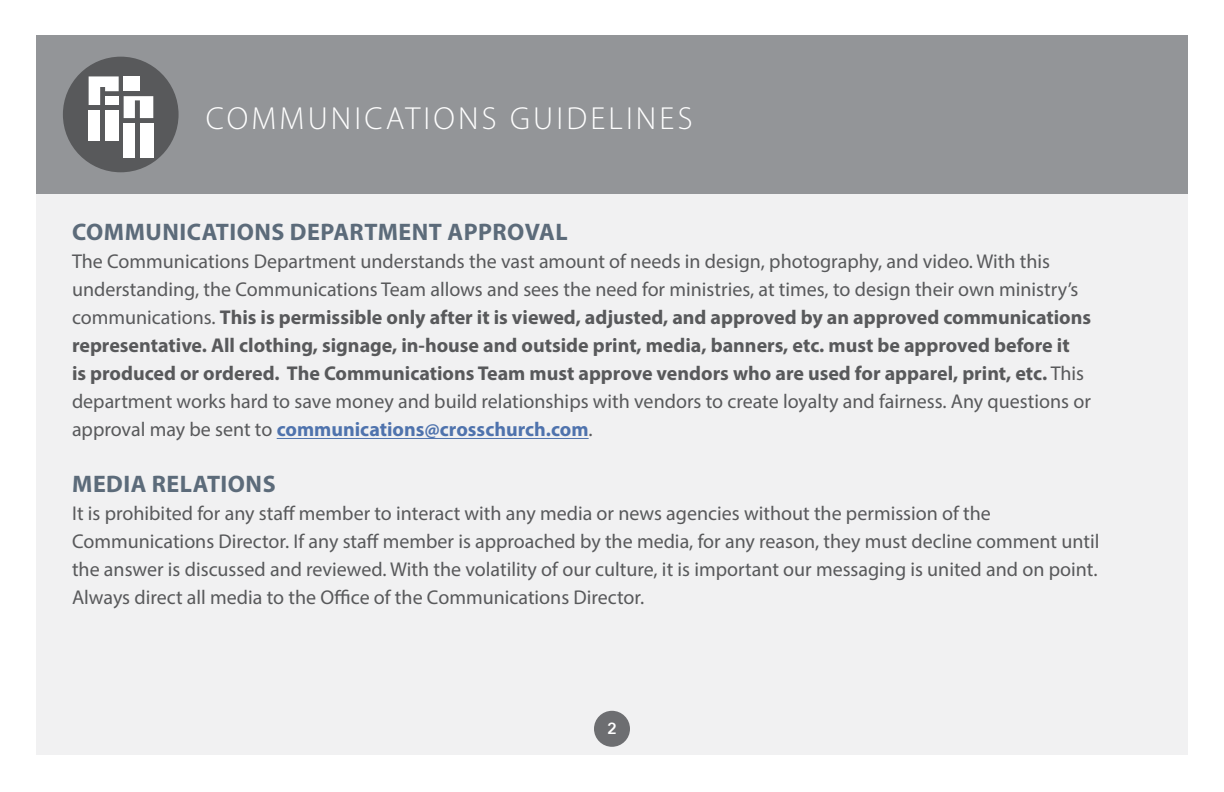
<style>
.page{position:relative;width:1224px;height:792px;background:#fff}
.page>*{position:absolute;margin:0;border:0;box-sizing:border-box;transform-origin:0 0}
.t1{font:300 32px "Myriad Pro";letter-spacing:.1em;color:#fff}
.t2{font:700 24px "Myriad Pro";letter-spacing:.02em;color:#5c6b7a}
.t3{font:20px/28px "Myriad Pro";color:#58595b}
.t4{font:600 16px "Avenir Next";color:#fff}
.s1{font-weight:700}
.s2{font-weight:700;color:#4f73ad}
</style>
<div class="page">
<div style="left:36px;top:35px;width:1152px;height:720px;background:#f1f1f2"></div>
<div style="left:36px;top:35px;width:1152px;height:159px;background:#939598"></div>
<div style="left:63px;top:57px;width:116px;height:115px;background:#58595b;border-radius:50%"></div>
<hr style="left:277px;top:438px;width:312px;height:1px;background:#4f73ad">
<div style="left:89px;top:110px;width:11px;height:31px;background:#fff"></div>
<div style="left:105px;top:110px;width:14px;height:31px;background:#fff"></div>
<div style="left:124px;top:123px;width:11px;height:35px;background:#fff"></div>
<div style="left:140px;top:123px;width:13px;height:35px;background:#fff"></div>
<svg style="left:89px;top:76px;width:64px;height:42px"></svg>
<div style="left:124px;top:76px;width:16px;height:15px;background:#fff"></div>
<div style="left:594px;top:711px;width:36px;height:36px;background:#6d6e71;border-radius:50%"></div>
<h1 class="t1" style="left:206px;top:99px;width:488px">COMMUNICATIONS GUIDELINES</h1>
<p class="t2" style="left:72px;top:217px;width:497px">COMMUNICATIONS DEPARTMENT APPROVAL</p>
<p class="t3" style="left:72px;top:247px;width:1021px">The Communications Department understands the vast amount of needs in design, photography, and video. With this understanding, the Communications Team allows and sees the need for ministries, at times, to design their own ministry’s communications. <span class="s1">This is permissible only after it is viewed, adjusted, and approved by an approved communications representative. All clothing, signage, in-house and outside print, media, banners, etc. must be approved before it<br>is produced or ordered. The Communications Team must approve vendors who are used for apparel, print, etc.</span> This department works hard to save money and build relationships with vendors to create loyalty and fairness. Any questions or approval may be sent to <span class="s2">communications@crosschurch.com</span>.</p>
<p class="t2" style="left:72px;top:469px;width:205px">MEDIA RELATIONS</p>
<p class="t3" style="left:72px;top:499px;width:1029px">It is prohibited for any staff member to interact with any media or news agencies without the permission of the Communications Director. If any staff member is approached by the media, for any reason, they must decline comment until the answer is discussed and reviewed. With the volatility of our culture, it is important our messaging is united and on point.<br>Always direct all media to the Office of the Communications Director.</p>
<p class="t4" style="left:607px;top:715px;width:11px">2</p>
</div>
